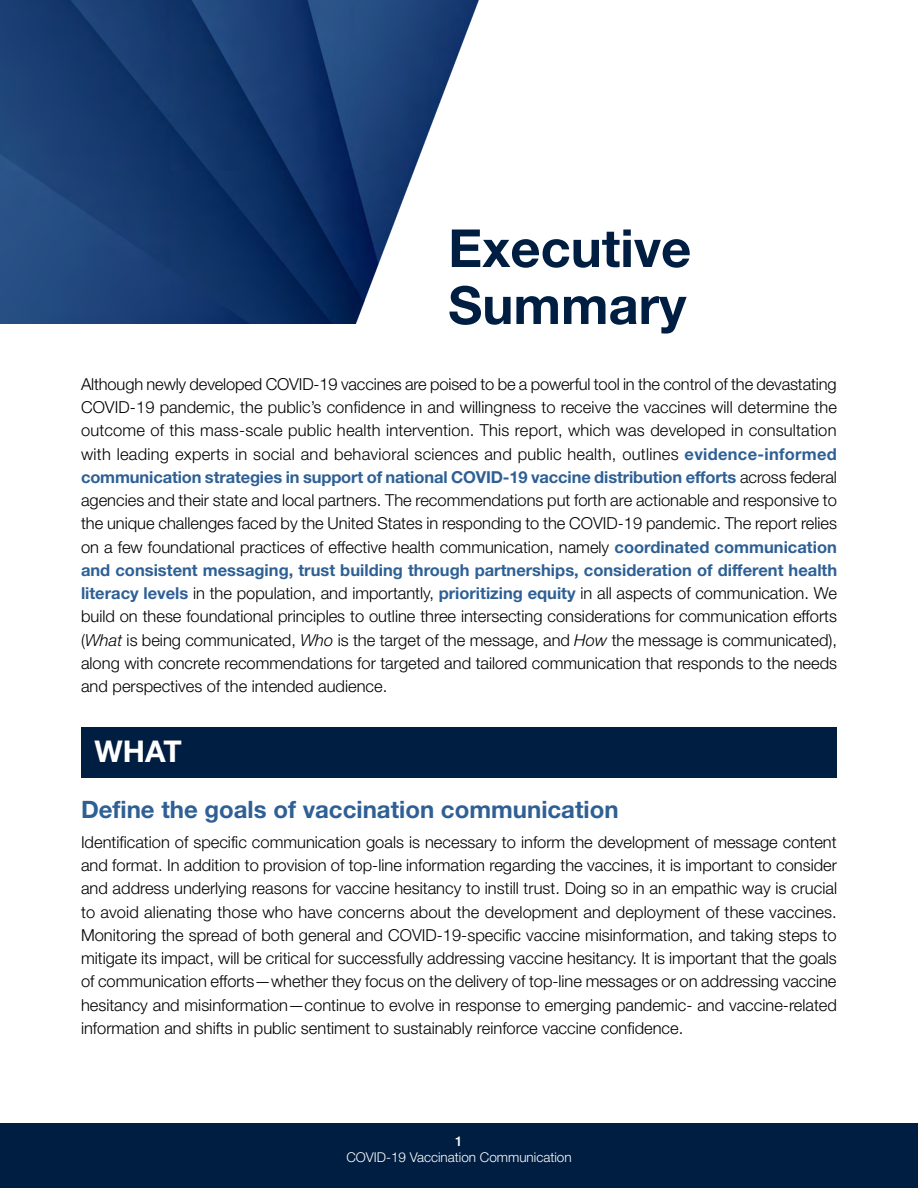
<style>
.page{position:relative;width:918px;height:1188px;background:#fff}
.page>*{position:absolute;margin:0;border:0;box-sizing:border-box;transform-origin:0 0}
.t1{font:700 52.5px/57px "Helvetica Neue LT Std";color:#001e42}
.t2{font:700 30px "Helvetica Neue LT Std";color:#fff}
.t3{font:700 24px "Helvetica Neue LT Std";color:#2e6095}
.t4{font:300 16.5px/23.2px "Helvetica Neue LT Std";color:#000;text-align:justify}
.t5{font:300 13.5px "Helvetica Neue LT Std";color:#fff}
.t6{font:500 13.5px "Helvetica Neue LT Std";color:#fff}
.s1{font-weight:700;color:#2e6095}
.s2{font-style:italic}
</style>
<div class="page">
<div style="left:0;top:1123px;width:918px;height:65px;background:#001e42"></div>
<img style="left:0;top:0;width:479px;height:324px">
<div style="left:81px;top:727px;width:756px;height:51px;background:#001e42"></div>
<h2 class="t1" style="left:448px;top:219px;width:245px">Executive<br>Summary</h2>
<p class="t4" style="left:81px;top:372px;width:758px">Although newly developed COVID-19 vaccines are poised to be a powerful tool in the control of the devastating COVID-19 pandemic, the public’s confidence in and willingness to receive the vaccines will determine the outcome of this mass-scale public health intervention. This report, which was developed in consultation with leading experts in social and behavioral sciences and public health, outlines <span class="s1">evidence-informed communication strategies in support of national COVID-19 vaccine distribution efforts</span> across federal agencies and their state and local partners. The recommendations put forth are actionable and responsive to the unique challenges faced by the United States in responding to the COVID-19 pandemic. The report relies on a few foundational practices of effective health communication, namely <span class="s1">coordinated communication and consistent messaging, trust building through partnerships, consideration of different health literacy levels</span> in the population, and importantly, <span class="s1">prioritizing equity</span> in all aspects of communication. We build on these foundational principles to outline three intersecting considerations for communication efforts (<span class="s2">What</span> is being communicated, <span class="s2">Who</span> is the target of the message, and <span class="s2">How</span> the message is communicated), along with concrete recommendations for targeted and tailored communication that responds to the needs and perspectives of the intended audience.</p>
<h3 class="t2" style="left:94px;top:733px;width:89px">WHAT</h3>
<h3 class="t3" style="left:81px;top:794px;width:539px">Define the goals of vaccination communication</h3>
<p class="t4" style="left:81px;top:830px;width:758px">Identification of specific communication goals is necessary to inform the development of message content and format. In addition to provision of top-line information regarding the vaccines, it is important to consider and address underlying reasons for vaccine hesitancy to instill trust. Doing so in an empathic way is crucial to avoid alienating those who have concerns about the development and deployment of these vaccines.<br>Monitoring the spread of both general and COVID-19-specific vaccine misinformation, and taking steps to mitigate its impact, will be critical for successfully addressing vaccine hesitancy. It is important that the goals of communication efforts—whether they focus on the delivery of top-line messages or on addressing vaccine hesitancy and misinformation—continue to evolve in response to emerging pandemic- and vaccine-related information and shifts in public sentiment to sustainably reinforce vaccine confidence.</p>
<p class="t6" style="left:455px;top:1133px;width:9px">1</p>
<p class="t5" style="left:346px;top:1149px;width:227px">COVID-19 Vaccination Communication</p>
</div>
